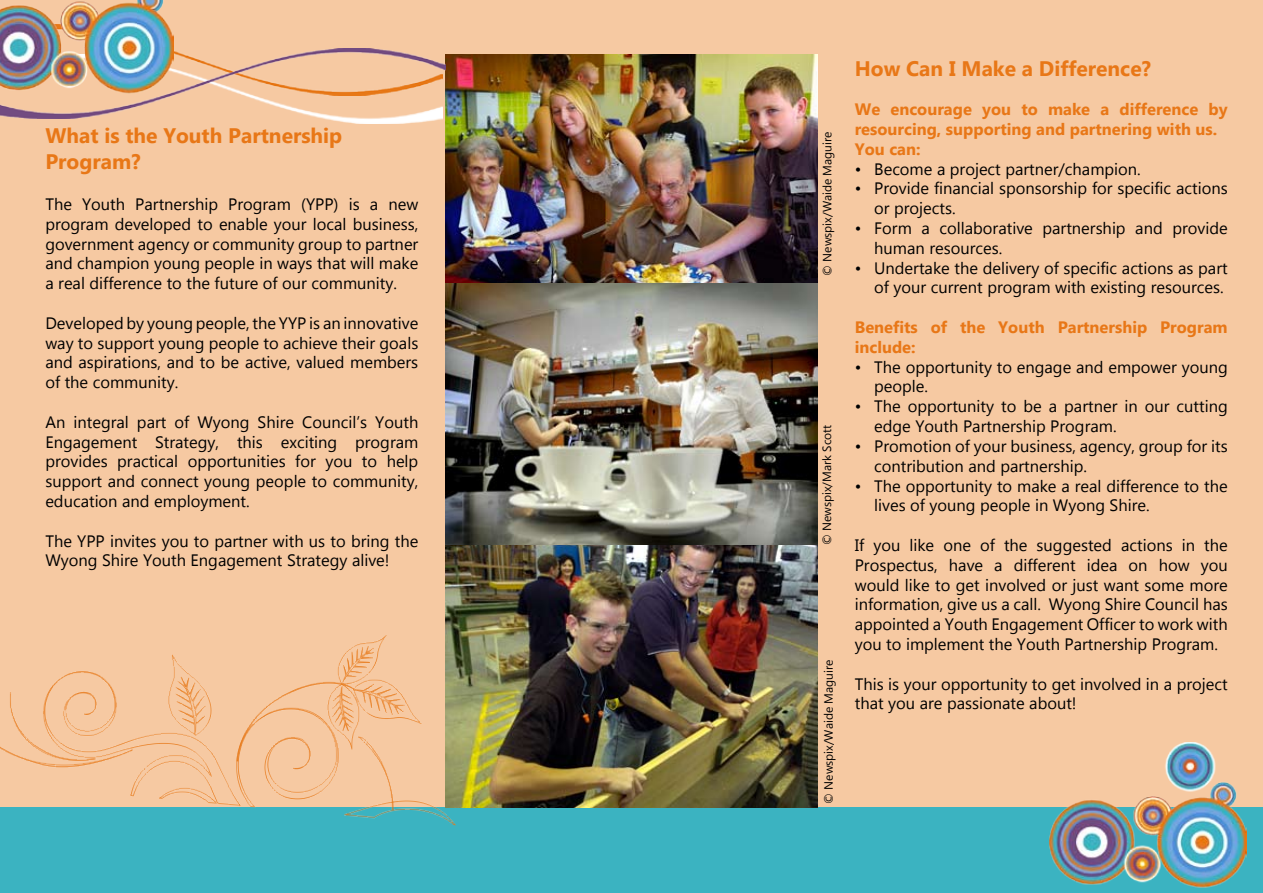
<style>
.page{position:relative;width:1263px;height:893px;background:#f6c9a2}
.page>*{position:absolute;margin:0;border:0;box-sizing:border-box;transform-origin:0 0}
.t1{font:700 21px/25.2px "Segoe UI";color:#e87717}
.t2{font:16.5px/19.8px "Segoe UI";color:#000}
.t3{font:700 16.5px/19.8px "Segoe UI";color:#e87717}
.t4{font:12px "Segoe UI";color:#000}
</style>
<div class="page">
<div style="left:0;top:807px;width:1263px;height:86px;background:#3bb3c1"></div>
<img style="left:445px;top:544px;width:373px;height:264px">
<img style="left:445px;top:54px;width:373px;height:229px">
<img style="left:445px;top:283px;width:373px;height:261px">
<img style="left:23px;top:118px;width:420px;height:5px">
<img style="left:0;top:0;width:173px;height:49px">
<img style="left:0;top:49px;width:445px;height:69px">
<img style="left:0;top:636px;width:455px;height:190px">
<img style="left:1049px;top:742px;width:197px;height:146px">
<p class="t1" style="left:45px;top:122px;width:298px">What is the Youth Partnership<br>Program?</p>
<p class="t2" style="left:45px;top:193px;width:374px;text-align:justify">The Youth Partnership Program (YPP) is a new program developed to enable your local business, government agency or community group to partner and champion young people in ways that will make a real difference to the future of our community.</p>
<p class="t2" style="left:45px;top:312px;width:374px;text-align:justify">Developed by young people, the YYP is an innovative way to support young people to achieve their goals and aspirations, and to be active, valued members of the community.</p>
<p class="t2" style="left:45px;top:411px;width:374px;text-align:justify">An integral part of Wyong Shire Council’s Youth Engagement Strategy, this exciting program provides practical opportunities for you to help support and connect young people to community, education and employment.</p>
<p class="t2" style="left:45px;top:530px;width:374px">The YPP invites you to partner with us to bring the<br>Wyong Shire Youth Engagement Strategy alive!</p>
<p class="t4" style="left:819px;top:276px;width:146px;rotate:-90deg">© Newspix/Waide Maguire</p>
<p class="t4" style="left:818px;top:545px;width:122px;rotate:-90deg">© Newspix/Mark Scott</p>
<p class="t4" style="left:820px;top:804px;width:146px;rotate:-90deg">© Newspix/Waide Maguire</p>
<p class="t1" style="left:855px;top:54px;width:298px">How Can I Make a Difference?</p>
<p class="t3" style="left:855px;top:99px;width:374px">We encourage you to make a difference by resourcing, supporting and partnering with us.<br>You can:</p>
<p class="t2" style="left:874px;top:158px;width:355px">Become a project partner/champion.<br>Provide financial sponsorship for specific actions or projects.<br>Form a collaborative partnership and provide human resources.<br>Undertake the delivery of specific actions as part of your current program with existing resources.</p>
<p class="t3" style="left:855px;top:316px;width:374px">Benefits of the Youth Partnership Program include:</p>
<p class="t2" style="left:874px;top:356px;width:355px">The opportunity to engage and empower young people.<br>The opportunity to be a partner in our cutting edge Youth Partnership Program.<br>Promotion of your business, agency, group for its contribution and partnership.<br>The opportunity to make a real difference to the lives of young people in Wyong Shire.</p>
<p class="t2" style="left:855px;top:534px;width:374px;text-align:justify">If you like one of the suggested actions in the Prospectus, have a different idea on how you would like to get involved or just want some more information, give us a call. Wyong Shire Council has appointed a Youth Engagement Officer to work with you to implement the Youth Partnership Program.</p>
<p class="t2" style="left:855px;top:673px;width:374px">This is your opportunity to get involved in a project that you are passionate about!</p>
<p class="t2" style="left:855px;top:158px;width:8px">• •</p>
<p class="t2" style="left:855px;top:218px;width:8px">•</p>
<p class="t2" style="left:855px;top:257px;width:8px">•</p>
<p class="t2" style="left:855px;top:356px;width:8px">•</p>
<p class="t2" style="left:855px;top:396px;width:8px">•</p>
<p class="t2" style="left:855px;top:435px;width:8px">•</p>
<p class="t2" style="left:855px;top:475px;width:8px">•</p>
</div>
